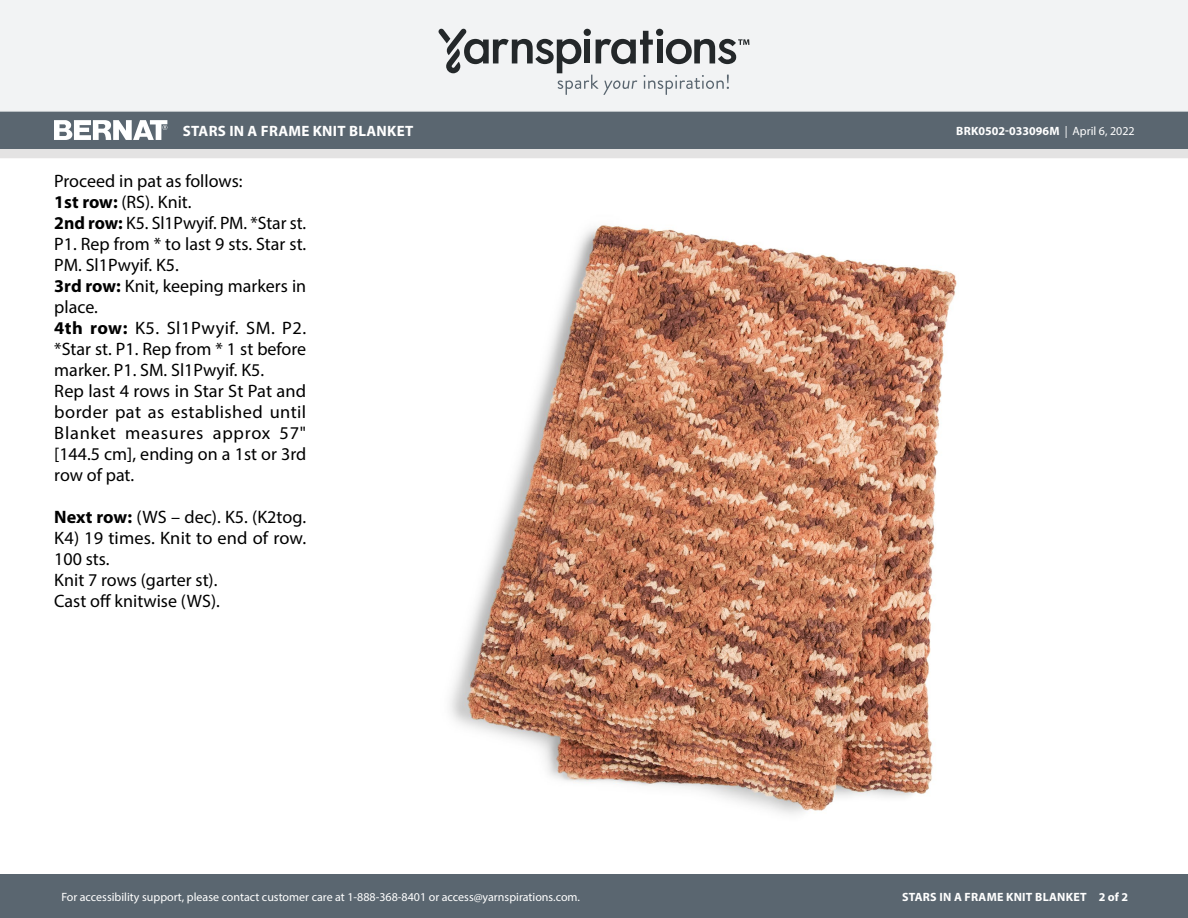
<style>
.page{position:relative;width:1188px;height:918px;background:#fff}
.page>*{position:absolute;margin:0;border:0;box-sizing:border-box;transform-origin:0 0}
.Body_-__Auto_Style_w{font:18px/21px "Myriad Pro";color:#000;text-align:justify}
.t1{font:700 15px "Myriad Pro";letter-spacing:.02em;color:#fff}
.t2{font:12px "Myriad Pro";color:#fff}
.t3{font:700 12px "Myriad Pro";letter-spacing:.02em;color:#fff}
.t4{font:700 12px "Myriad Pro";color:#fff}
.s1{font-weight:400}
.s2{font-weight:700}
</style>
<div class="page">
<div style="left:0;top:875px;width:1188px;height:43px;background:#5a6670"></div>
<div style="left:0;top:149px;width:1188px;height:9px;background:#e4e3e3"></div>
<div style="left:0;top:111px;width:1188px;height:38px;background:#5a6670"></div>
<div style="left:0;top:0;width:1188px;height:112px;background:#f2f3f4"></div>
<svg style="left:438px;top:29px;width:311px;height:66px"></svg>
<svg style="left:54px;top:120px;width:113px;height:20px"></svg>
<img style="left:450px;top:225px;width:507px;height:589px">
<p class="t1" style="left:183px;top:121px;width:232px">STARS IN A FRAME KNIT BLANKET</p>
<p class="t4" style="left:956px;top:123px;width:180px">BRK0502-033096M <span class="s1">| April 6, 2022</span></p>
<p class="Body_-__Auto_Style_w" style="left:54px;top:170px;width:190px">Proceed in pat as follows:</p>
<p class="Body_-__Auto_Style_w" style="left:54px;top:191px;width:139px"><span class="s2">1st row:</span> (RS). Knit.</p>
<p class="Body_-__Auto_Style_w" style="left:54px;top:212px;width:253px"><span class="s2">2nd row:</span> K5. Sl1Pwyif. PM. *Star st.<br>P1. Rep from * to last 9 sts. Star st.<br>PM. Sl1Pwyif. K5.</p>
<p class="Body_-__Auto_Style_w" style="left:54px;top:275px;width:253px"><span class="s2">3rd row:</span> Knit, keeping markers in place.</p>
<p class="Body_-__Auto_Style_w" style="left:54px;top:317px;width:253px"><span class="s2">4th row:</span> K5. Sl1Pwyif. SM. P2. *Star st. P1. Rep from * 1 st before marker. P1. SM. Sl1Pwyif. K5.</p>
<p class="Body_-__Auto_Style_w" style="left:54px;top:380px;width:253px">Rep last 4 rows in Star St Pat and border pat as established until Blanket measures approx 57" [144.5 cm], ending on a 1st or 3rd row of pat.</p>
<p class="Body_-__Auto_Style_w" style="left:54px;top:506px;width:253px"><span class="s2">Next row:</span> (WS – dec). K5. (K2tog.<br>K4) 19 times. Knit to end of row.<br>100 sts.</p>
<p class="Body_-__Auto_Style_w" style="left:54px;top:569px;width:165px">Knit 7 rows (garter st).</p>
<p class="Body_-__Auto_Style_w" style="left:54px;top:590px;width:167px">Cast off knitwise (WS).</p>
<p class="t2" style="left:61px;top:889px;width:520px">For accessibility support, please contact customer care at 1-888-368-8401 or access@yarnspirations.com.</p>
<p class="t3" style="left:902px;top:889px;width:227px">STARS IN A FRAME KNIT BLANKET 2 of 2</p>
</div>
